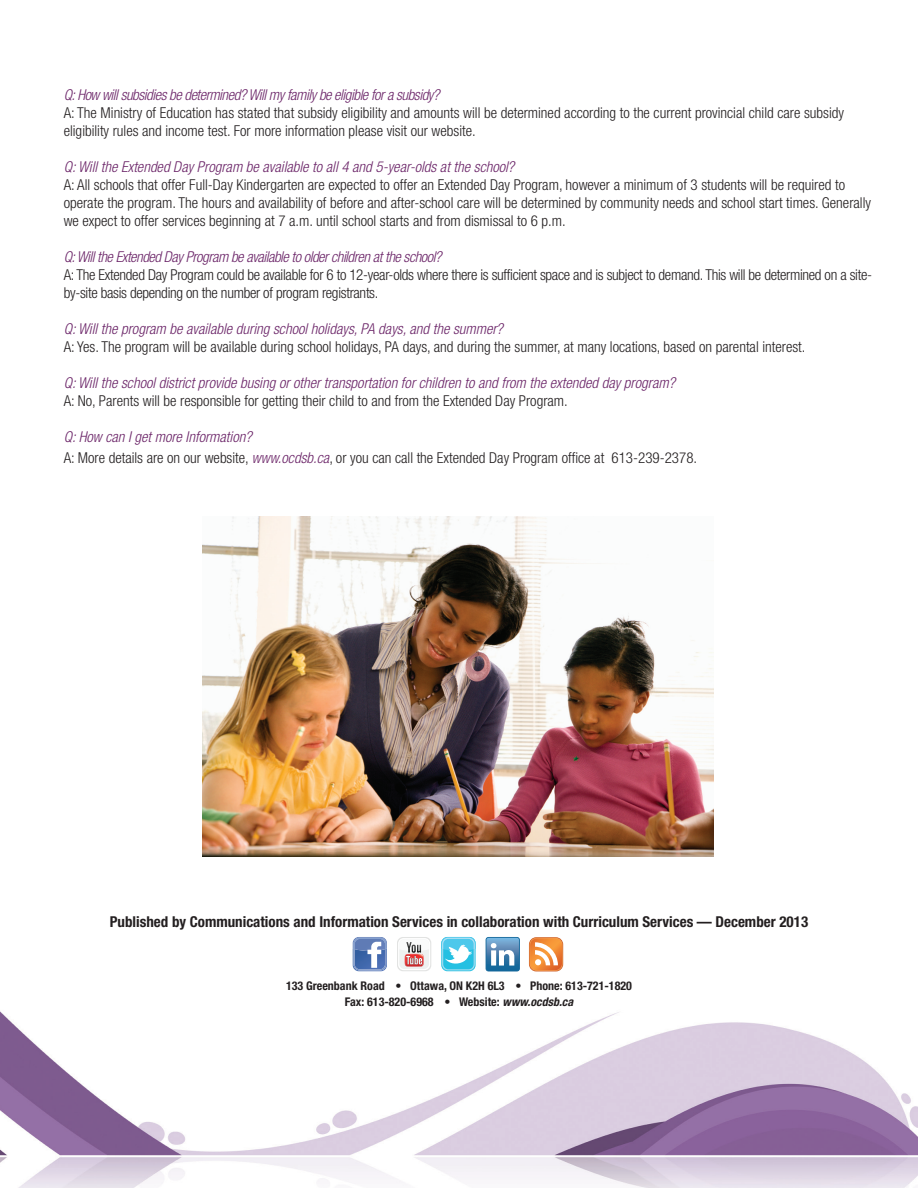
<style>
.page{position:relative;width:918px;height:1188px;background:#fff}
.page>*{position:absolute;margin:0;border:0;box-sizing:border-box;transform-origin:0 0}
.t1{font:300 condensed 15px/18px "Helvetica Neue";color:#231f20}
.t2{font:italic 300 condensed 15px "Helvetica Neue";color:#6c2669}
.t3{font:300 condensed 15px/18px "Helvetica Neue";letter-spacing:-.02em;color:#231f20}
.t4{font:italic 300 condensed 15px "Helvetica Neue";letter-spacing:-.03em;color:#6c2669}
.t5{font:700 condensed 15px "Helvetica Neue";color:#231f20}
.t6{font:700 condensed 12px/16.5px "Helvetica Neue";color:#231f20;text-align:center}
.s1{font-style:italic;color:#6c2669}
.s2{font-style:italic}
</style>
<div class="page">
<img style="left:0;top:936px;width:918px;height:252px">
<svg style="left:353px;top:937px;width:34px;height:34px"></svg>
<div style="left:397px;top:937px;width:34px;height:34px;background:#e2e3e2;border-radius:6px"></div>
<div style="left:398px;top:938px;width:32px;height:32px;background:#fff;border-radius:6px"></div>
<div style="left:399px;top:939px;width:30px;height:30px;background:#eef1f0;border-radius:5px"></div>
<svg style="left:399px;top:939px;width:30px;height:28px"></svg>
<svg style="left:441px;top:937px;width:35px;height:34px"></svg>
<svg style="left:441px;top:937px;width:35px;height:33px"></svg>
<svg style="left:486px;top:937px;width:34px;height:34px"></svg>
<svg style="left:529px;top:937px;width:34px;height:34px"></svg>
<svg style="left:530px;top:938px;width:33px;height:33px"></svg>
<svg style="left:530px;top:938px;width:32px;height:32px"></svg>
<img style="left:203px;top:516px;width:510px;height:340px">
<p class="t4" style="left:64px;top:86px;width:377px">Q: How will subsidies be determined? Will my family be eligible for a subsidy?</p>
<p class="t1" style="left:64px;top:104px;width:782px">A: The Ministry of Education has stated that subsidy eligibility and amounts will be determined according to the current provincial child care subsidy eligibility rules and income test. For more information please visit our website.</p>
<p class="t2" style="left:64px;top:158px;width:452px">Q: Will the Extended Day Program be available to all 4 and 5-year-olds at the school?</p>
<p class="t1" style="left:64px;top:176px;width:809px">A: All schools that offer Full-Day Kindergarten are expected to offer an Extended Day Program, however a minimum of 3 students will be required to operate the program. The hours and availability of before and after-school care will be determined by community needs and school start times. Generally we expect to offer services beginning at 7 a.m. until school starts and from dismissal to 6 p.m.</p>
<p class="t4" style="left:64px;top:248px;width:379px">Q: Will the Extended Day Program be available to older children at the school?</p>
<p class="t3" style="left:64px;top:266px;width:810px">A: The Extended Day Program could be available for 6 to 12-year-olds where there is sufficient space and is subject to demand. This will be determined on a site&shy;by-site basis depending on the number of program registrants.</p>
<p class="t2" style="left:64px;top:320px;width:441px">Q: Will the program be available during school holidays, PA days, and the summer?</p>
<p class="t1" style="left:64px;top:338px;width:743px">A: Yes. The program will be available during school holidays, PA days, and during the summer, at many locations, based on parental interest.</p>
<p class="t2" style="left:64px;top:374px;width:613px">Q: Will the school district provide busing or other transportation for children to and from the extended day program?</p>
<p class="t1" style="left:64px;top:392px;width:506px">A: No, Parents will be responsible for getting their child to and from the Extended Day Program.</p>
<p class="t1" style="left:64px;top:426px;width:635px;line-height:21px"><span class="s1">Q: How can I get more Information?<br></span>A: More details are on our website, <span class="s1">www.ocdsb.ca</span>, or you can call the Extended Day Program office at 613-239-2378.</p>
<p class="t5" style="left:110px;top:912px;width:700px">Published by Communications and Information Services in collaboration with Curriculum Services — December 2013</p>
<p class="t6" style="left:286px;top:977px;width:347px">133 Greenbank Road • Ottawa, ON K2H 6L3 • Phone: 613-721-1820<br>Fax: 613-820-6968 • Website: <span class="s2">www.ocdsb.ca</span></p>
</div>
